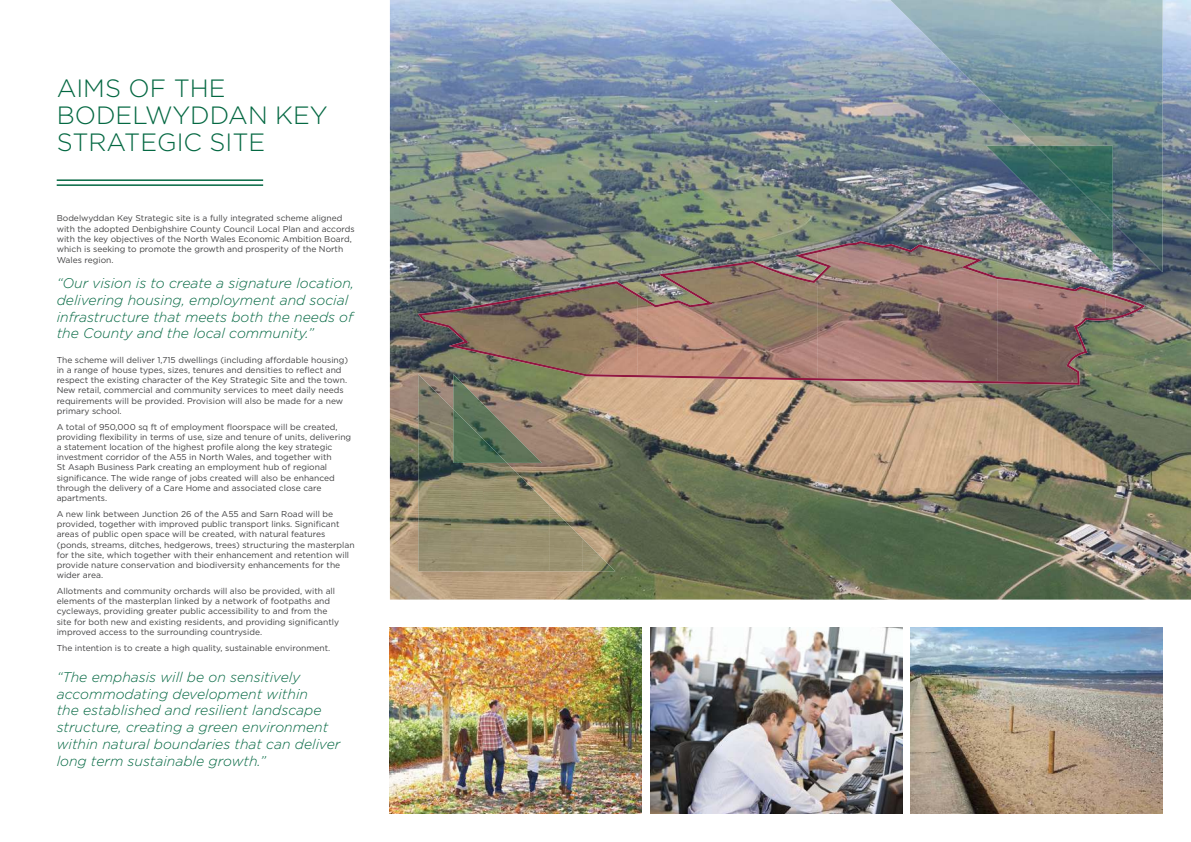
<style>
.page{position:relative;width:1191px;height:842px;background:#fff}
.page>*{position:absolute;margin:0;border:0;box-sizing:border-box;transform-origin:0 0}
.t1{font:300 25px/27px "Gotham HTF";color:#046842}
.t2{font:italic 300 14px/16.8px "Gotham HTF";color:#046842}
.t3{font:8.5px/10.2px "Gotham HTF";color:#404041}
</style>
<div class="page">
<img style="left:390px;top:0;width:801px;height:600px">
<img style="left:890px;top:0;width:272px;height:68px">
<img style="left:958px;top:68px;width:204px;height:34px">
<img style="left:992px;top:102px;width:170px;height:34px">
<img style="left:1026px;top:136px;width:136px;height:34px">
<img style="left:1112px;top:170px;width:50px;height:102px">
<img style="left:986px;top:146px;width:126px;height:95px">
<img style="left:1036px;top:146px;width:76px;height:76px">
<img style="left:650px;top:627px;width:252px;height:187px">
<img style="left:418px;top:374px;width:33px;height:197px">
<img style="left:451px;top:407px;width:33px;height:164px">
<img style="left:484px;top:463px;width:33px;height:108px">
<img style="left:517px;top:473px;width:33px;height:98px">
<img style="left:549px;top:505px;width:34px;height:66px">
<img style="left:582px;top:538px;width:33px;height:33px">
<img style="left:453px;top:384px;width:89px;height:79px">
<img style="left:453px;top:409px;width:54px;height:54px">
<hr style="left:57px;top:184px;width:206px;height:2px;background:#046842">
<hr style="left:57px;top:179px;width:206px;height:2px;background:#046842">
<img style="left:389px;top:627px;width:252px;height:187px">
<img style="left:910px;top:627px;width:252px;height:187px">
<img style="left:420px;top:242px;width:723px;height:142px">
<h1 class="t1" style="left:57px;top:76px;width:273px">AIMS OF THE<br>BODELWYDDAN KEY<br>STRATEGIC SITE</h1>
<p class="t3" style="left:57px;top:213px;width:299px">Bodelwyddan Key Strategic site is a fully integrated scheme aligned with the adopted Denbighshire County Council Local Plan and accords with the key objectives of the North Wales Economic Ambition Board, which is seeking to promote the growth and prosperity of the North Wales region.</p>
<h2 class="t2" style="left:57px;top:276px;width:299px">“Our vision is to create a signature location, delivering housing, employment and social infrastructure that meets both the needs of the County and the local community.”</h2>
<p class="t3" style="left:57px;top:355px;width:293px">The scheme will deliver 1,715 dwellings (including affordable housing) in a range of house types, sizes, tenures and densities to reflect and respect the existing character of the Key Strategic Site and the town.<br>New retail, commercial and community services to meet daily needs requirements will be provided. Provision will also be made for a new primary school.</p>
<p class="t3" style="left:57px;top:422px;width:296px">A total of 950,000 sq ft of employment floorspace will be created, providing flexibility in terms of use, size and tenure of units, delivering a statement location of the highest profile along the key strategic investment corridor of the A55 in North Wales, and together with<br>St Asaph Business Park creating an employment hub of regional significance. The wide range of jobs created will also be enhanced through the delivery of a Care Home and associated close care apartments.</p>
<p class="t3" style="left:57px;top:509px;width:299px">A new link between Junction 26 of the A55 and Sarn Road will be provided, together with improved public transport links. Significant areas of public open space will be created, with natural features (ponds, streams, ditches, hedgerows, trees) structuring the masterplan for the site, which together with their enhancement and retention will provide nature conservation and biodiversity enhancements for the wider area.</p>
<p class="t3" style="left:57px;top:586px;width:284px">Allotments and community orchards will also be provided, with all elements of the masterplan linked by a network of footpaths and cycleways, providing greater public accessibility to and from the site for both new and existing residents, and providing significantly improved access to the surrounding countryside.</p>
<p class="t3" style="left:57px;top:643px;width:275px">The intention is to create a high quality, sustainable environment.</p>
<h2 class="t2" style="left:57px;top:669px;width:285px">“The emphasis will be on sensitively accommodating development within<br>the established and resilient landscape structure, creating a green environment within natural boundaries that can deliver long term sustainable growth.”</h2>
</div>
